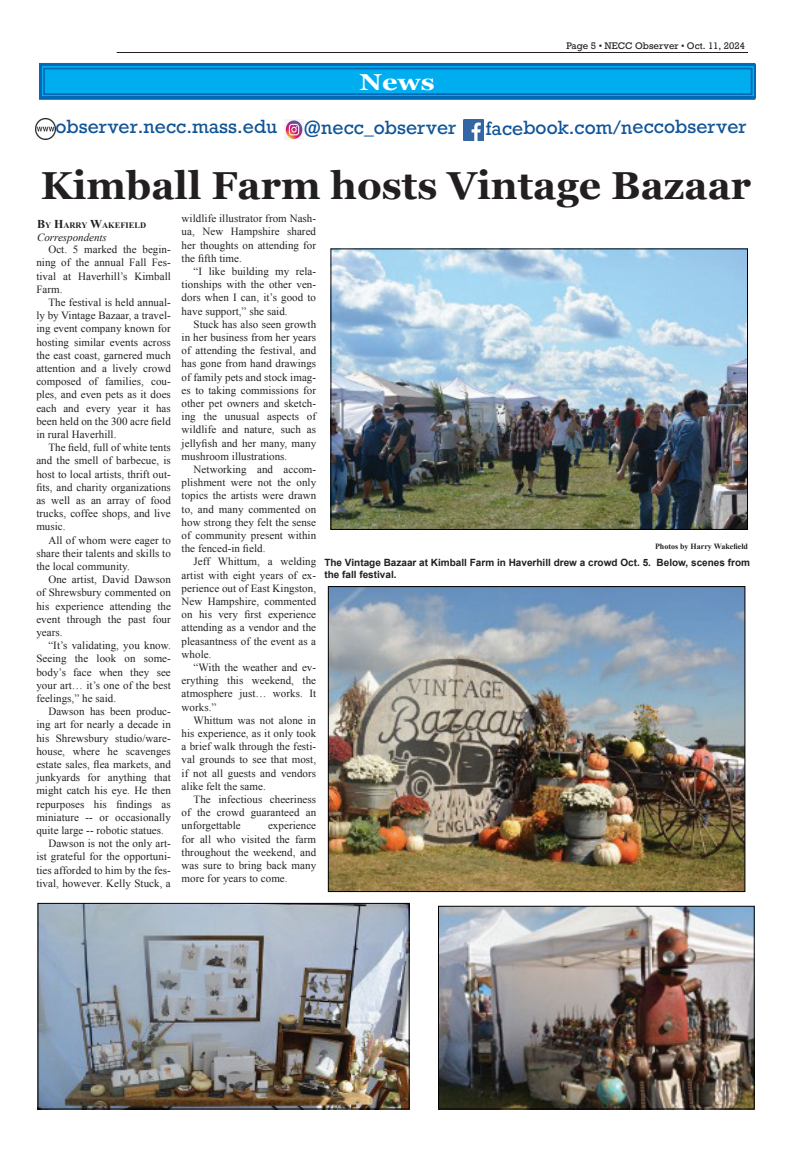
<style>
.page{position:relative;width:792px;height:1152px;background:#fff}
.page>*{position:absolute;margin:0;border:0;box-sizing:border-box;transform-origin:0 0}
.t1{font:700 39px "Georgia";color:#231f20}
.t2{font:700 23px "Georgia";color:#fff;scale:1.18 1}
.t3{font:18px "Rockwell";color:#105498}
.t4{font:11px/13.2px "Times New Roman";letter-spacing:.005em;color:#231f20;text-align:justify}
.t5{font:italic 11px "Times New Roman";color:#231f20}
.t6{font:700 10px/12px "Arial";color:#231f20}
.t7{font:9px "Rockwell";color:#231f20}
.t8{font:700 8.4px "Times New Roman";color:#231f20}
.t9{font:700 8px "Times New Roman";color:#231f20}
.s1{font-size:12px}
</style>
<div class="page">
<hr style="left:117px;top:52px;width:631px;height:1px;background:#231f20">
<img style="left:332px;top:250px;width:414px;height:278px">
<div style="left:330px;top:248px;width:418px;height:282px;border:1px solid #000"></div>
<img style="left:330px;top:588px;width:413px;height:302px">
<div style="left:328px;top:586px;width:417px;height:306px;border:1px solid #000"></div>
<img style="left:39px;top:905px;width:369px;height:203px">
<div style="left:37px;top:903px;width:373px;height:207px;border:1px solid #000"></div>
<img style="left:440px;top:908px;width:313px;height:200px">
<div style="left:438px;top:906px;width:317px;height:204px;border:1px solid #000"></div>
<div style="left:39px;top:63px;width:716px;height:37px;background:#2e84c3"></div>
<svg style="left:39px;top:63px;width:717px;height:36px;background:#009ee2"></svg>
<div style="left:43px;top:68px;width:709px;height:27px;border:2px solid #016ab6"></div>
<img style="left:284px;top:120px;width:19px;height:20px">
<img style="left:35px;top:119px;width:20px;height:20px">
<img style="left:463px;top:120px;width:20px;height:20px">
<h2 class="t2" style="left:359px;top:65px;width:65px">News</h2>
<p class="t7" style="left:566px;top:40px;width:180px">Page 5 • NECC Observer • Oct. 11, 2024</p>
<h3 class="t3" style="left:55px;top:116px;width:224px">observer.necc.mass.edu</h3>
<h3 class="t3" style="left:304px;top:117px;width:154px">@necc_observer</h3>
<h3 class="t3" style="left:486px;top:118px;width:262px;rotate:-1deg">facebook.com/neccobserver</h3>
<h1 class="t1" style="left:41px;top:156px;width:712px">Kimball Farm hosts Vintage Bazaar</h1>
<p class="t8" style="left:37px;top:219px;width:111px"><span class="s1">B</span>Y <span class="s1">H</span>ARRY <span class="s1">W</span>AKEFIELD</p>
<p class="t5" style="left:37px;top:230px;width:71px">Correspondents</p>
<p class="t4" style="left:182px;top:212px;width:136px">wildlife illustrator from Nash&shy;ua, New Hampshire shared her thoughts on attending for the fifth time.</p>
<p class="t4" style="left:182px;top:265px;width:136px;text-indent:12px">“I like building my rela&shy;tionships with the other ven&shy;dors when I can, it’s good to have support,” she said.</p>
<p class="t4" style="left:182px;top:317px;width:136px;text-indent:12px">Stuck has also seen growth in her business from her years of attending the festival, and has gone from hand drawings of family pets and stock imag&shy;es to taking commissions for other pet owners and sketch&shy;ing the unusual aspects of wildlife and nature, such as jellyfish and her many, many mushroom illustrations.</p>
<p class="t4" style="left:182px;top:463px;width:136px;text-indent:12px">Networking and accom&shy;plishment were not the only topics the artists were drawn to, and many commented on how strong they felt the sense of community present within the fenced-in field.</p>
<p class="t4" style="left:182px;top:555px;width:136px;text-indent:12px">Jeff Whittum, a welding artist with eight years of ex&shy;perience out of East Kingston, New Hampshire, commented on his very first experience attending as a vendor and the pleasantness of the event as a whole.</p>
<p class="t4" style="left:182px;top:661px;width:136px;text-indent:12px">“With the weather and ev&shy;erything this weekend, the atmosphere just… works. It works.”</p>
<p class="t4" style="left:182px;top:713px;width:136px;text-indent:12px">Whittum was not alone in his experience, as it only took a brief walk through the festi&shy;val grounds to see that most, if not all guests and vendors alike felt the same.</p>
<p class="t4" style="left:182px;top:793px;width:136px;text-indent:12px">The infectious cheeriness of the crowd guaranteed an unforgettable</p>
<p class="t4" style="left:36px;top:243px;width:136px;text-indent:12px">Oct. 5 marked the begin&shy;ning of the annual Fall Fes&shy;tival at Haverhill’s Kimball Farm.</p>
<p class="t4" style="left:36px;top:296px;width:136px;text-indent:12px">The festival is held annual&shy;ly by Vintage Bazaar, a travel&shy;ing event company known for hosting similar events across the east coast, garnered much attention and a lively crowd composed of families, cou&shy;ples, and even pets as it does each and every year it has been held on the 300 acre field in rural Haverhill.</p>
<p class="t4" style="left:36px;top:441px;width:136px;text-indent:12px">The field, full of white tents and the smell of barbecue, is host to local artists, thrift out&shy;fits, and charity organizations as well as an array of food trucks, coffee shops, and live music.</p>
<p class="t4" style="left:36px;top:533px;width:136px;text-indent:12px">All of whom were eager to share their talents and skills to the local community.</p>
<p class="t4" style="left:36px;top:573px;width:136px;text-indent:12px">One artist, David Dawson of Shrewsbury commented on his experience attending the event through the past four years.</p>
<p class="t4" style="left:36px;top:639px;width:136px;text-indent:12px">“It’s validating, you know.<br>Seeing the look on some&shy;body’s face when they see your art… it’s one of the best feelings,” he said.</p>
<p class="t4" style="left:48px;top:705px;width:124px">Dawson has been produc-</p>
<p class="t4" style="left:36px;top:718px;width:136px">ing art for nearly a decade in</p>
<p class="t4" style="left:36px;top:731px;width:136px">his Shrewsbury studio/ware-</p>
<p class="t4" style="left:36px;top:744px;width:136px">house, where he scavenges</p>
<p class="t4" style="left:36px;top:758px;width:136px">estate sales, flea markets, and</p>
<p class="t4" style="left:36px;top:771px;width:136px">junkyards for anything that</p>
<p class="t4" style="left:36px;top:784px;width:136px">might catch his eye. He then</p>
<p class="t4" style="left:36px;top:797px;width:136px">repurposes his findings as</p>
<p class="t4" style="left:36px;top:810px;width:136px">miniature -- or occasionally</p>
<p class="t4" style="left:36px;top:824px;width:129px">quite large -- robotic statues.</p>
<p class="t4" style="left:48px;top:837px;width:124px">Dawson is not the only art-</p>
<p class="t4" style="left:36px;top:850px;width:136px">ist grateful for the opportuni-</p>
<p class="t4" style="left:36px;top:863px;width:136px">ties afforded to him by the fes-</p>
<p class="t4" style="left:36px;top:876px;width:136px">tival, however. Kelly Stuck, a</p>
<p class="t9" style="left:655px;top:541px;width:94px">Photos by Harry Wakefield</p>
<p class="t6" style="left:324px;top:557px;width:427px">The Vintage Bazaar at Kimball Farm in Haverhill drew a crowd Oct. 5. Below, scenes from the fall festival.</p>
<p class="t4" style="left:182px;top:819px;width:136px;text-indent:86px">experience for all who visited the farm throughout the weekend, and was sure to bring back many more for years to come.</p>
</div>
